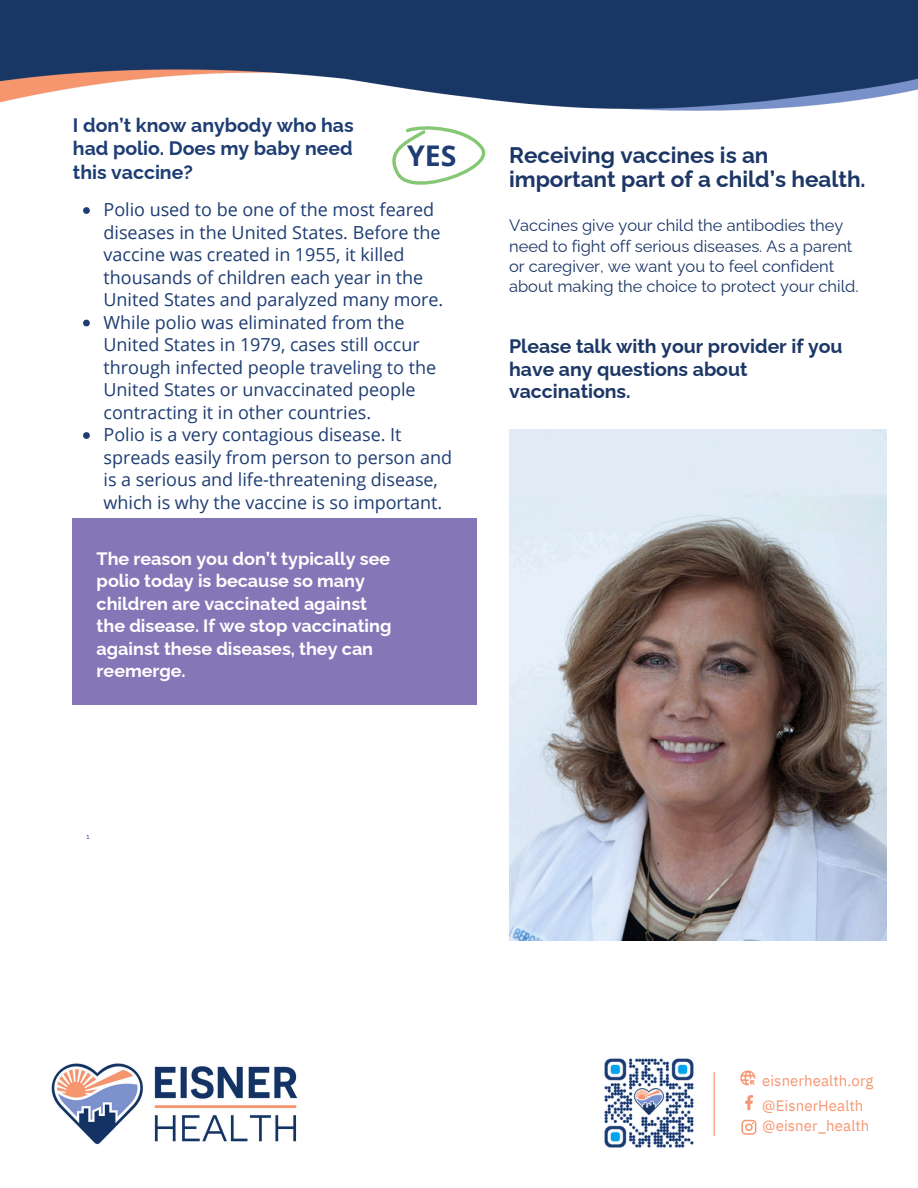
<style>
.page{position:relative;width:918px;height:1188px;background:#fff}
.page>*{position:absolute;margin:0;border:0;box-sizing:border-box;transform-origin:0 0}
.t1{font:700 28.5px "Open Sans";color:#1e3d73}
.t2{font:700 22.5px/24.8px "Raleway";color:#1c3766}
.t3{font:700 19.5px/22.5px "Raleway";color:#1c3766}
.t4{font:700 19.5px/23.7px "Raleway";color:#1e3d73;text-align:justify}
.t5{font:18px/22.5px "Open Sans";color:#1e3d73}
.t6{font:700 18px/22.5px "Raleway";color:#fff}
.t7{font:16.5px/20.2px "Raleway";color:#1c3766}
.t8{font:15px/20.2px "IBM Plex Sans";letter-spacing:.005em;color:#f69670}
.t9{font:7.05px "Raleway";color:#1e3d73}
</style>
<div class="page">
<img style="left:0;top:0;width:918px;height:111px">
<img style="left:51px;top:1063px;width:247px;height:82px">
<svg style="left:741px;top:1120px;width:15px;height:15px"></svg>
<svg style="left:745px;top:1095px;width:8px;height:15px"></svg>
<svg style="left:740px;top:1070px;width:15px;height:15px"></svg>
<img style="left:604px;top:1058px;width:90px;height:90px">
<hr style="left:714px;top:1072px;width:1px;height:64px;background:#f69670">
<svg style="left:392px;top:126px;width:93px;height:59px"></svg>
<svg style="left:83px;top:207px;width:7px;height:7px"></svg>
<svg style="left:83px;top:320px;width:7px;height:6px"></svg>
<svg style="left:83px;top:432px;width:7px;height:7px"></svg>
<div style="left:73px;top:518px;width:404px;height:187px;background:#8577b7"></div>
<img style="left:509px;top:429px;width:378px;height:511px">
<p class="t4" style="left:73px;top:113px;width:282px">I don’t know anybody who has had polio. Does my baby need this vaccine?</p>
<h3 class="t1" style="left:407px;top:135px;width:51px">YES</h3>
<p class="t2" style="left:509px;top:142px;width:358px">Receiving vaccines is an important part of a child’s health.</p>
<p class="t7" style="left:509px;top:215px;width:351px">Vaccines give your child the antibodies they need to fight off serious diseases. As a parent or caregiver, we want you to feel confident about making the choice to protect your child.</p>
<p class="t5" style="left:104px;top:198px;width:341px">Polio used to be one of the most feared diseases in the United States. Before the vaccine was created in 1955, it killed thousands of children each year in the United States and paralyzed many more.</p>
<p class="t5" style="left:104px;top:310px;width:334px">While polio was eliminated from the United States in 1979, cases still occur through infected people traveling to the United States or unvaccinated people contracting it in other countries.</p>
<h3 class="t5" style="left:104px;top:423px;width:350px">Polio is a very contagious disease. It spreads easily from person to person and is a serious and life-threatening disease, which is why the vaccine is so important.</h3>
<p class="t3" style="left:509px;top:335px;width:335px">Please talk with your provider if you have any questions about vaccinations.</p>
<p class="t6" style="left:97px;top:547px;width:296px">The reason you don’t typically see polio today is because so many children are vaccinated against the disease. If we stop vaccinating against these diseases, they can reemerge.</p>
<p class="t9" style="left:87px;top:833px;width:4px">1</p>
<p class="t8" style="left:762px;top:1070px;width:113px">eisnerhealth.org</p>
<h2 class="t8" style="left:762px;top:1095px;width:109px">@EisnerHealth @eisner_health</h2>
</div>
